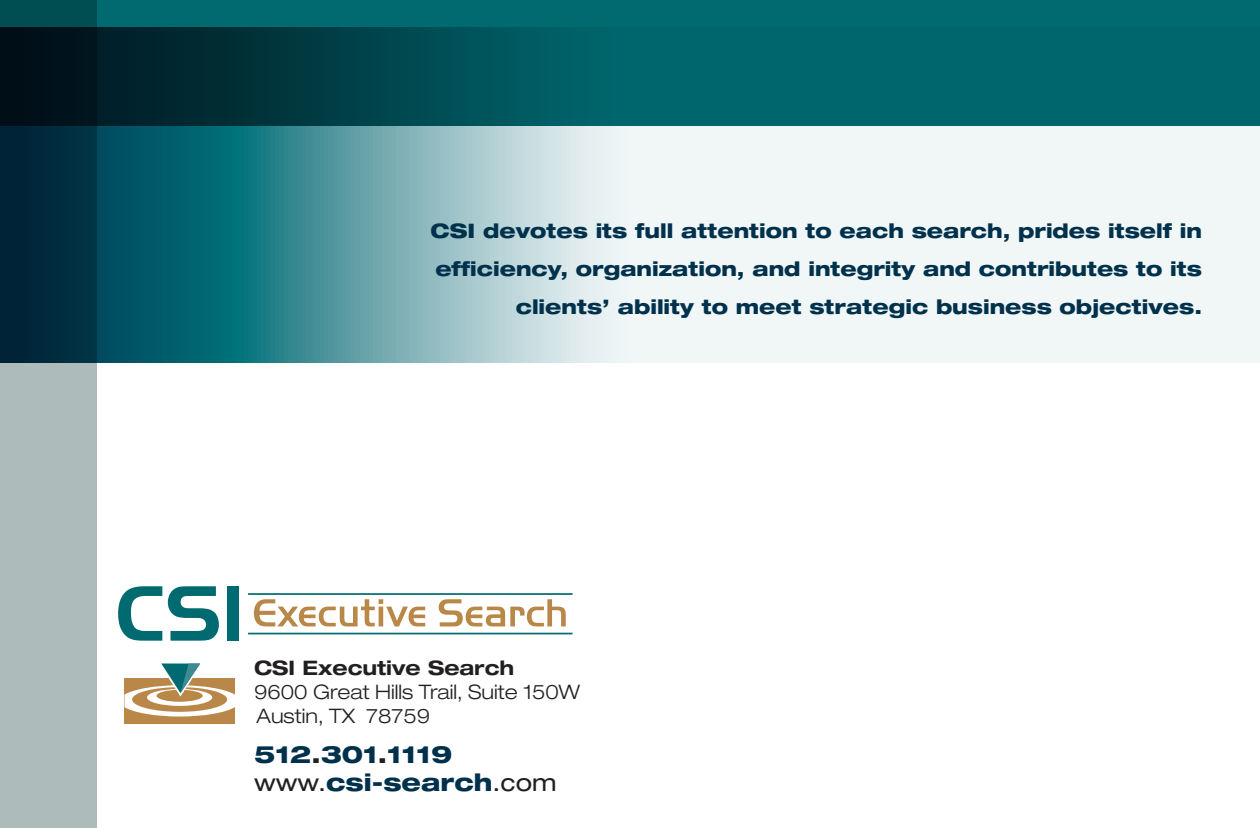
<style>
.page{position:relative;width:1260px;height:828px;background:#fff}
.page>*{position:absolute;margin:0;border:0;box-sizing:border-box;transform-origin:0 0}
.t1{font:800 expanded 24px/28px "Helvetica Neue LT Std";color:#00314c}
.t2{font:800 expanded 20px/38px "Helvetica Neue LT Std";color:#00314c;text-align:right}
.t3{font:300 expanded 20px/24px "Helvetica Neue LT Std";color:#231f20}
.t4{font:700 expanded 20px "Helvetica Neue LT Std";color:#231f20}
.s1{color:#231f20}
.s2{font-weight:400;color:#231f20}
</style>
<div class="page">
<div style="left:0;top:0;width:1260px;height:126px;background:#006a71"></div>
<svg style="left:118px;top:586px;width:44px;height:55px"></svg>
<svg style="left:168px;top:586px;width:51px;height:55px"></svg>
<div style="left:227px;top:586px;width:12px;height:55px;background:#006a71"></div>
<svg style="left:254px;top:599px;width:171px;height:27px"></svg>
<svg style="left:439px;top:599px;width:127px;height:27px"></svg>
<hr style="left:248px;top:633px;width:325px;height:1px;background:#006a71">
<hr style="left:248px;top:593px;width:325px;height:2px;background:#006a71">
<div style="left:0;top:0;width:96px;height:828px;background:#adbbbb"></div>
<svg style="left:0;top:27px;width:1260px;height:335px"></svg>
<div style="left:125px;top:678px;width:110px;height:46px;background:#b98747"></div>
<svg style="left:124px;top:664px;width:111px;height:53px"></svg>
<p class="t2" style="left:431px;top:211px;width:773px">CSI devotes its full attention to each search, prides itself in efficiency, organization, and integrity and contributes to its clients’ ability to meet strategic business objectives.</p>
<p class="t4" style="left:254px;top:655px;width:262px">CSI Executive Search</p>
<p class="t3" style="left:254px;top:679px;width:327px">9600 Great Hills Trail, Suite 150W<br>Austin, TX 78759</p>
<p class="t1" style="left:254px;top:739px;width:304px">512<span class="s1">.</span>301<span class="s1">.</span>1119 <span class="s2">www.</span>csi-search<span class="s2">.com</span></p>
</div>
